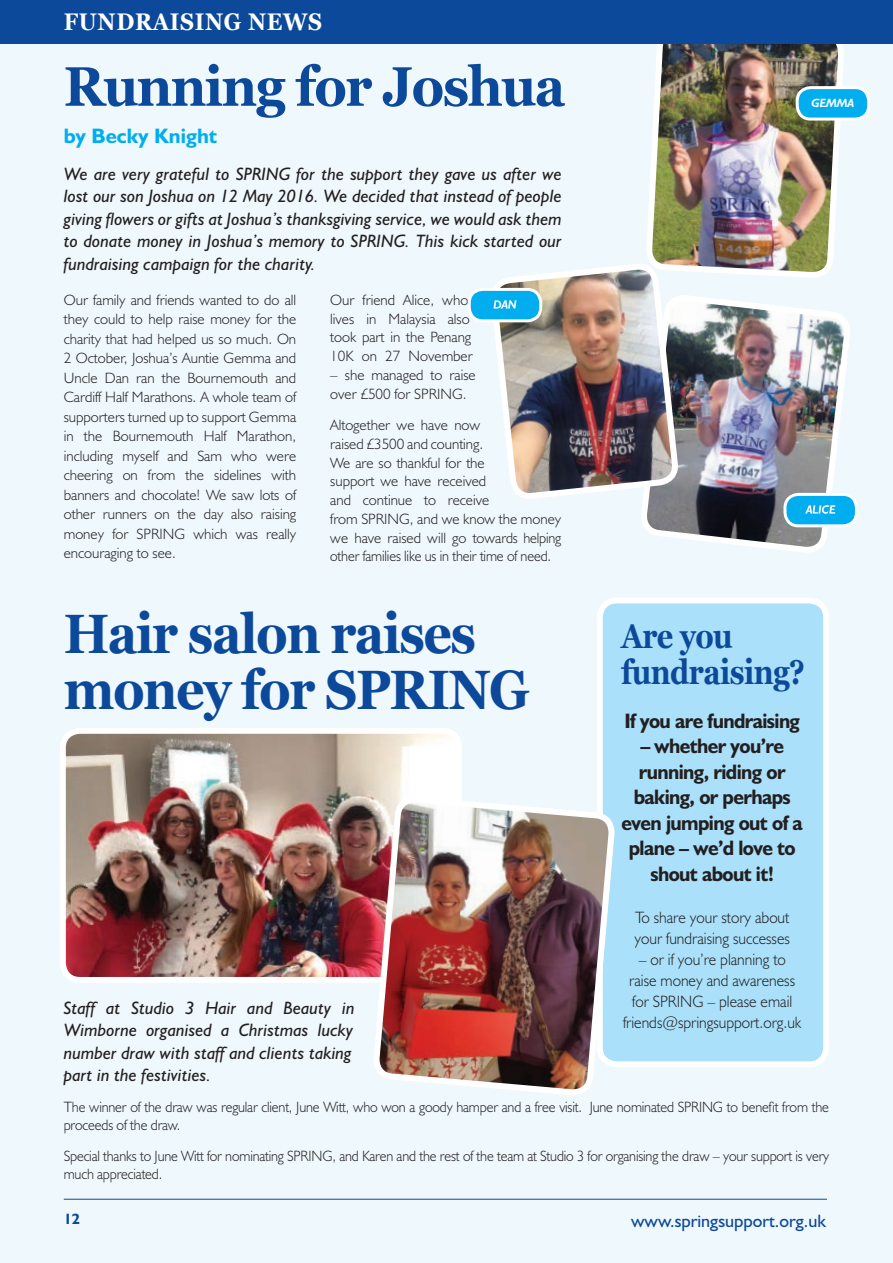
<style>
.page{position:relative;width:893px;height:1263px;background:#eef8fd}
.page>*{position:absolute;margin:0;border:0;box-sizing:border-box;transform-origin:0 0}
.t1{font:700 55.5px/55.5px "Georgia";letter-spacing:-.03em;color:#0d499a;scale:.9 1}
.t2{font:700 55.5px "Georgia";letter-spacing:-.03em;color:#0d499a;scale:.93 1}
.t3{font:700 34.5px/36px "Georgia";letter-spacing:-.02em;color:#0d499a;scale:.84 1}
.t4{font:700 24px "Georgia";letter-spacing:.03em;color:#fff;scale:.9 1}
.t5{font:700 21px/25.5px "Humanist 521 BT";letter-spacing:-.03em;color:#231f20;text-align:center;scale:.95 1}
.t6{font:700 21px "Humanist 521 BT";color:#00aeef}
.t7{font:italic 18px/22.5px "Humanist 521 BT";letter-spacing:.005em;color:#231f20;text-align:justify}
.t8{font:18px "Humanist 521 BT";color:#0d499a}
.t9{font:300 16.5px/21px "Humanist 521 BT";color:#231f20;scale:.95 1}
.t10{font:300 15px/19.5px "Humanist 521 BT";color:#231f20}
.t11{font:300 15px/18px "Humanist 521 BT";color:#231f20;scale:.95 1}
.t12{font:700 15px "Humanist 521 BT";color:#0d499a}
.t13{font:italic 700 12px "Humanist 521 BT";letter-spacing:-.01em;color:#fff;scale:.95 1}
</style>
<div class="page">
<div style="left:600px;top:600px;width:226px;height:464px;background:#aae0f9;border-radius:17px"></div>
<div style="left:597px;top:597px;width:232px;height:470px;border:6px solid #fff;border-radius:17px"></div>
<img style="left:643px;top:43px;width:204px;height:185px">
<div style="left:0;top:0;width:893px;height:43px;background:#0d499a"></div>
<hr style="left:64px;top:1199px;width:763px;height:1px;background:#0d499a">
<img style="left:637px;top:228px;width:217px;height:392px">
<img style="left:493px;top:167px;width:184px;height:428px">
<div style="left:797px;top:88px;width:72px;height:31px;background:#00aeef;border-radius:14px"></div>
<div style="left:796px;top:86px;width:74px;height:35px;border:3px solid #fff;border-radius:14px"></div>
<div style="left:469px;top:289px;width:72px;height:32px;background:#00aeef;border-radius:14px"></div>
<div style="left:468px;top:288px;width:74px;height:34px;border:3px solid #fff;border-radius:14px"></div>
<svg style="left:493px;top:300px;width:23px;height:9px"></svg>
<div style="left:785px;top:494px;width:71px;height:32px;background:#00aeef;border-radius:14px"></div>
<div style="left:783px;top:493px;width:75px;height:34px;border:3px solid #fff;border-radius:14px"></div>
<svg style="left:805px;top:505px;width:30px;height:9px"></svg>
<img style="left:67px;top:735px;width:388px;height:241px">
<div style="left:60px;top:728px;width:402px;height:255px;border:6px solid #fff;border-radius:17px"></div>
<img style="left:370px;top:793px;width:248px;height:302px">
<h3 class="t4" style="left:64px;top:4px;width:288px">FUNDRAISING NEWS</h3>
<h1 class="t2" style="left:64px;top:45px;width:541px">Running for Joshua</h1>
<h3 class="t6" style="left:64px;top:123px;width:155px">by Becky Knight</h3>
<p class="t7" style="left:64px;top:162px;width:500px">We are very grateful to SPRING for the support they gave us after we lost our son Joshua on 12 May 2016. We decided that instead of people giving flowers or gifts at Joshua’s thanksgiving service, we would ask them to donate money in Joshua’s memory to SPRING. This kick started our fundraising campaign for the charity.</p>
<p class="t10" style="left:64px;top:290px;width:234px;text-align:justify">Our family and friends wanted to do all they could to help raise money for the charity that had helped us so much. On 2 October, Joshua’s Auntie Gemma and Uncle Dan ran the Bournemouth and Cardiff Half Marathons. A whole team of supporters turned up to support Gemma in the Bournemouth Half Marathon, including myself and Sam who were cheering on from the sidelines with banners and chocolate! We saw lots of other runners on the day also raising money for SPRING which was really encouraging to see.</p>
<p class="t10" style="left:330px;top:290px;width:144px;line-height:18.8px">Our friend Alice, who lives in Malaysia also took part in the Penang<br>10K on 27 November</p>
<p class="t10" style="left:330px;top:365px;width:147px;line-height:18.8px">– she managed to raise over £500 for SPRING.</p>
<p class="t10" style="left:330px;top:415px;width:233px;line-height:18.6px">Altogether we have now<br>raised £3500 and counting.<br>We are so thankful for the<br>support we have received<br>and continue to receive<br>from SPRING, and we know the money we have raised will go towards helping other families like us in their time of need.</p>
<h1 class="t1" style="left:64px;top:603px;width:519px">Hair salon raises money for SPRING</h1>
<p class="t7" style="left:64px;top:996px;width:293px;text-align:left">Staff at Studio 3 Hair and Beauty in Wimborne organised a Christmas lucky number draw with staff and clients taking part in the festivities.</p>
<p class="t13" style="left:811px;top:95px;width:47px">GEMMA</p>
<h2 class="t3" style="left:621px;top:616px;width:221px">Are you fundraising?</h2>
<h3 class="t5" style="left:624px;top:707px;width:186px">If you are fundraising</h3>
<h3 class="t5" style="left:622px;top:733px;width:192px">– whether you’re running, riding or baking, or perhaps even jumping out of a plane – we’d love to shout about it!</h3>
<p class="t9" style="left:634px;top:906px;width:165px">To share your story about your fundraising successes</p>
<p class="t9" style="left:623px;top:948px;width:189px;text-align:center">– or if you’re planning to raise money and awareness for SPRING – please email friends@springsupport.org.uk</p>
<p class="t11" style="left:64px;top:1097px;width:807px">The winner of the draw was regular client, June Witt, who won a goody hamper and a free visit. June nominated SPRING to benefit from the proceeds of the draw.</p>
<p class="t11" style="left:64px;top:1146px;width:807px">Special thanks to June Witt for nominating SPRING, and Karen and the rest of the team at Studio 3 for organising the draw – your support is very much appreciated.</p>
<p class="t12" style="left:64px;top:1210px;width:18px">12</p>
<p class="t8" style="left:631px;top:1209px;width:196px">www.springsupport.org.uk</p>
</div>
